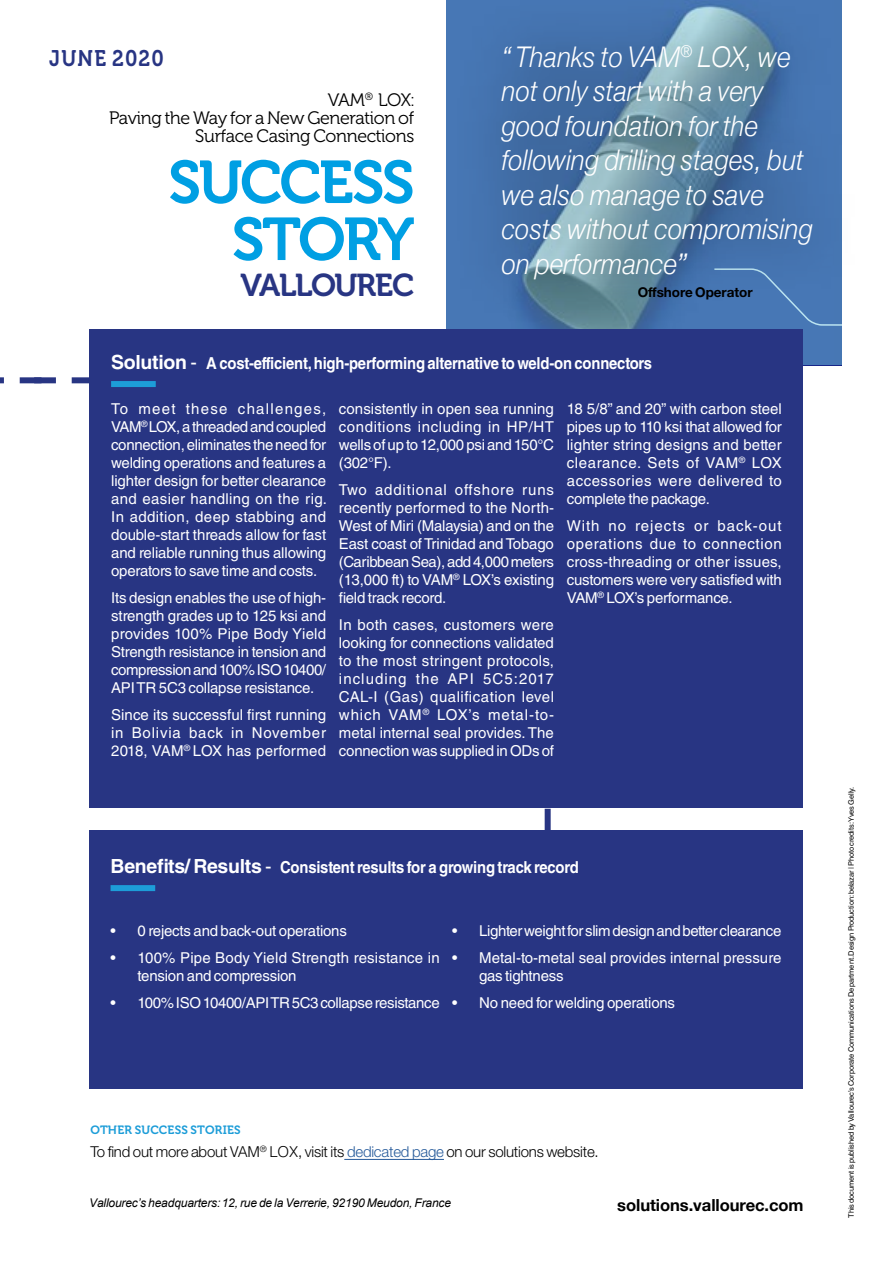
<style>
.page{position:relative;width:893px;height:1263px;background:#fff}
.page>*{position:absolute;margin:0;border:0;box-sizing:border-box;transform-origin:0 0}
.t1{font:60px/57px "Museo Cyrl 700";letter-spacing:-.04em;color:#009fe3;text-align:right}
.t2{font:31.5px "Museo Cyrl 700";letter-spacing:-.045em;color:#283583}
.t3{font:italic 300 28.5px/34.5px "Helvetica Neue";letter-spacing:.005em;color:#fff;scale:.9 1}
.t4{font:22.5px "Museo 700";letter-spacing:.055em;color:#283583;scale:.9 1}
.t5{font:700 19.5px "Helvetica LT Std";letter-spacing:-.015em;color:#fff}
.t6{font:18px/18px "Museo Cyrl 300";letter-spacing:-.015em;color:#000;text-align:right}
.t7{font:700 16.65px "Helvetica Neue";letter-spacing:-.005em;color:#000}
.t8{font:700 16.5px "Helvetica LT Std";letter-spacing:-.015em;color:#fff;scale:.9 1}
.t9{font:15px/18px "Helvetica LT Std";letter-spacing:-.015em;color:#fff;text-align:justify}
.t10{font:300 15px "Helvetica Neue LT Std";letter-spacing:-.015em;color:#000}
.t11{font:15px/18px "Helvetica LT Std";letter-spacing:.01em;color:#fff}
.t12{font:700 13.5px "Helvetica Neue LT Std";letter-spacing:-.005em;color:#000}
.t13{font:italic 12px "Arial";letter-spacing:-.015em;color:#000}
.t14{font:12px "Museo Cyrl 700";letter-spacing:.015em;color:#1d9dd8}
.t15{font:7.5px "Helvetica LT Std";letter-spacing:-.015em;color:#000}
.s1{font-weight:400}
.s2{font-family:"Helvetica LT Std"}
.s3{color:#275b9b}
</style>
<div class="page">
<div style="left:89px;top:830px;width:714px;height:259px;background:#283583"></div>
<div style="left:111px;top:885px;width:44px;height:6px;background:#1d9dd8"></div>
<svg style="left:0;top:377px;width:90px;height:6px"></svg>
<svg style="left:545px;top:808px;width:6px;height:22px"></svg>
<svg style="left:446px;top:0;width:396px;height:364px;background:#4470ae"></svg>
<hr style="left:344px;top:1159px;width:100px;height:1px;background:#275b9b">
<div style="left:449px;top:0;width:413px;height:327px;background:#000;opacity:.75"></div>
<div style="left:90px;top:330px;width:713px;height:478px;background:#283583"></div>
<div style="left:111px;top:381px;width:45px;height:6px;background:#1d9dd8"></div>
<h3 class="t4" style="left:49px;top:46px;width:129px">JUNE 2020</h3>
<p class="t6" style="left:109px;top:92px;width:307px">VAM<sup>®</sup> LOX:<br>Paving the Way for a New Generation of<br>Surface Casing Connections</p>
<h1 class="t1" style="left:168px;top:155px;width:247px">SUCCESS<br>STORY</h1>
<h2 class="t2" style="left:240px;top:268px;width:175px">VALLOUREC</h2>
<h3 class="t3" style="left:502px;top:37px;width:347px">“ Thanks to VAM<sup>®</sup> LOX, we not only start with a very good foundation for the following drilling stages, but we also manage to save costs without compromising on performance”</h3>
<p class="t12" style="left:638px;top:284px;width:117px">Offshore Operator</p>
<h3 class="t5" style="left:111px;top:350px;width:87px">Solution <span class="s1">-</span></h3>
<p class="t9" style="left:111px;top:400px;width:217px">To meet these challenges, VAM<sup>®</sup> LOX, a threaded and coupled connection, eliminates the need for welding operations and features a lighter design for better clearance and easier handling on the rig.<br>In addition, deep stabbing and double-start threads allow for fast and reliable running thus allowing operators to save time and costs.</p>
<p class="t9" style="left:111px;top:589px;width:217px">Its design enables the use of high&shy;strength grades up to 125 ksi and provides 100% Pipe Body Yield Strength resistance in tension and compression and 100% ISO 10400/ API TR 5C3 collapse resistance.</p>
<p class="t9" style="left:111px;top:706px;width:217px">Since its successful first running in Bolivia back in November 2018, VAM<sup>®</sup> LOX has performed</p>
<p class="t8" style="left:206px;top:353px;width:497px">A cost-efficient, high-performing alternative to weld-on connectors</p>
<p class="t9" style="left:567px;top:400px;width:217px">18 5/8” and 20” with carbon steel pipes up to 110 ksi that allowed for lighter string designs and better clearance. Sets of VAM<sup>®</sup> LOX accessories were delivered to complete the package.</p>
<p class="t9" style="left:567px;top:517px;width:217px">With no rejects or back-out operations due to connection cross-threading or other issues, customers were very satisfied with VAM<sup>®</sup> LOX’s performance.</p>
<p class="t9" style="left:339px;top:400px;width:217px">consistently in open sea running conditions including in HP/HT wells of up to 12,000 psi and 150°C (302°F).</p>
<p class="t9" style="left:339px;top:481px;width:217px">Two additional offshore runs recently performed to the North-West of Miri (Malaysia) and on the East coast of Trinidad and Tobago (Caribbean Sea), add 4,000 meters (13,000 ft) to VAM<sup>®</sup> LOX’s existing field track record.</p>
<p class="t9" style="left:339px;top:616px;width:217px">In both cases, customers were looking for connections validated to the most stringent protocols, including the API 5C5:2017<br>CAL-I (Gas) qualification level which VAM<sup>®</sup> LOX’s metal-to&shy;metal internal seal provides. The connection was supplied in ODs of</p>
<h3 class="t5" style="left:111px;top:854px;width:163px">Benefits/ Results <span class="s1">-</span></h3>
<p class="t8" style="left:280px;top:857px;width:333px">Consistent results for a growing track record</p>
<p class="t9" style="left:111px;top:922px;width:238px">• 0 rejects and back-out operations</p>
<p class="t11" style="left:138px;top:949px;width:304px;text-indent:-27px">• 100% Pipe Body Yield Strength resistance in tension and compression</p>
<p class="t9" style="left:111px;top:994px;width:331px">• 100% ISO 10400/API TR 5C3 collapse resistance</p>
<p class="t9" style="left:452px;top:922px;width:331px">• Lighter weight for slim design and better clearance</p>
<p class="t9" style="left:479px;top:949px;width:304px;text-indent:-27px">• Metal-to-metal seal provides internal pressure gas tightness</p>
<p class="t9" style="left:452px;top:994px;width:224px">• No need for welding operations</p>
<p class="t14" style="left:90px;top:1123px;width:152px">OTHER SUCCESS STORIES</p>
<p class="t10" style="left:90px;top:1143px;width:510px">To find out more about <span class="s2">VAM</span><sup>®</sup> <span class="s2">LOX</span>, visit its <span class="s3">dedicated page</span> on our solutions website.</p>
<p class="t13" style="left:89px;top:1195px;width:363px">Vallourec’s headquarters:12, rue de la Verrerie, 92190 Meudon, France</p>
<p class="t7" style="left:617px;top:1192px;width:188px">solutions.vallourec.com</p>
<p class="t15" style="left:847px;top:1218px;width:432px;rotate:-90deg">This document is published by Vallourec’s Corporate Communications Department. Design Production: belazar | Photo credits: Yves Gelly.</p>
</div>
